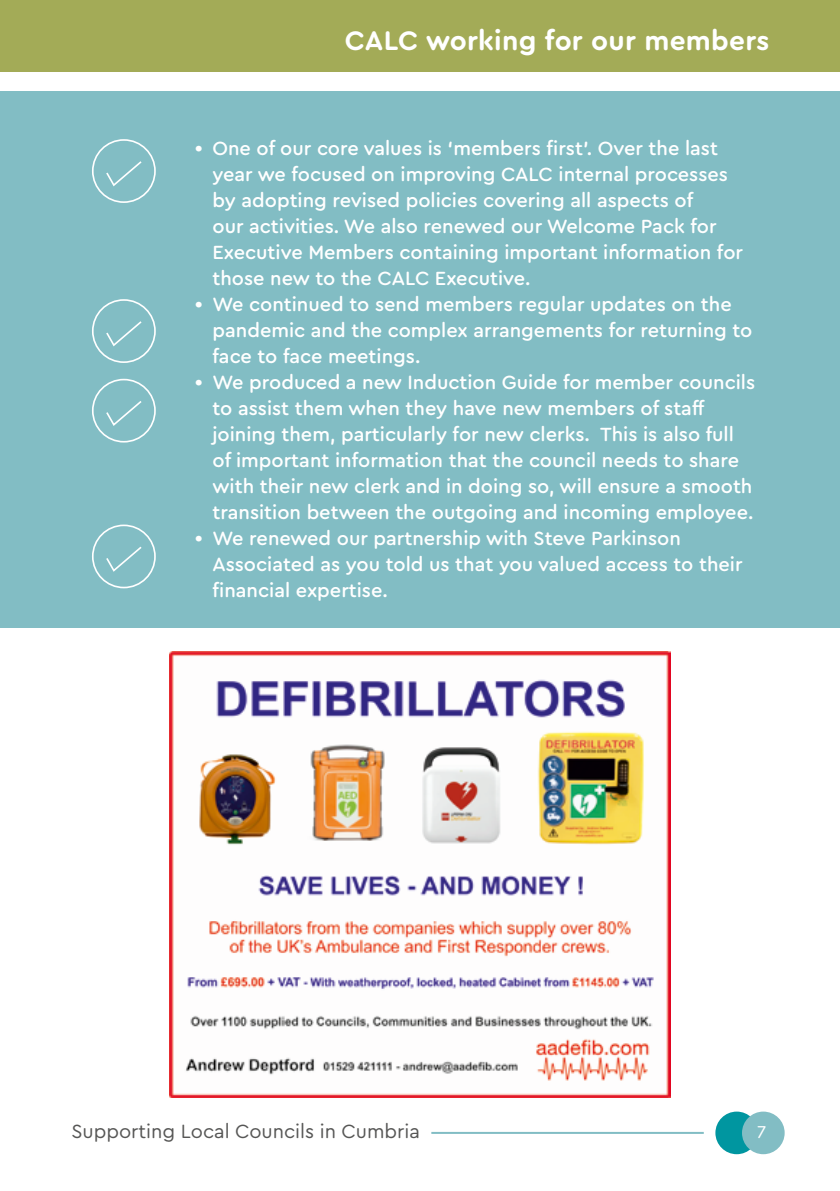
<style>
.page{position:relative;width:840px;height:1191px;background:#fff}
.page>*{position:absolute;margin:0;border:0;box-sizing:border-box;transform-origin:0 0}
.t1{font:700 28px "Cera Round Basic";letter-spacing:.01em;color:#fff}
.t2{font:500 20px/26px "Cera Round Basic";color:#fff}
.t3{font:20px "Cera Round Basic";color:#575756}
.t4{font:18px "Cera Round Basic";color:#fff}
</style>
<div class="page">
<div style="left:715px;top:1111px;width:42px;height:43px;background:#0096a0;border-radius:50%"></div>
<div style="left:741px;top:1111px;width:43px;height:43px;background:#82bdc4;border-radius:50%"></div>
<hr style="left:431px;top:1131px;width:272px;height:2px;background:#82bdc4">
<div style="left:0;top:0;width:839px;height:72px;background:#a3ab57"></div>
<div style="left:0;top:91px;width:839px;height:536px;background:#82bdc4"></div>
<svg style="left:106px;top:161px;width:36px;height:26px"></svg>
<div style="left:92px;top:139px;width:64px;height:64px;border:2px solid #fff;border-radius:50%"></div>
<svg style="left:106px;top:321px;width:36px;height:26px"></svg>
<div style="left:92px;top:299px;width:64px;height:64px;border:2px solid #fff;border-radius:50%"></div>
<svg style="left:106px;top:401px;width:36px;height:25px"></svg>
<div style="left:92px;top:379px;width:64px;height:63px;border:2px solid #fff;border-radius:50%"></div>
<svg style="left:106px;top:546px;width:36px;height:26px"></svg>
<div style="left:92px;top:524px;width:64px;height:64px;border:2px solid #fff;border-radius:50%"></div>
<img style="left:170px;top:651px;width:499px;height:447px">
<h1 class="t1" style="left:344px;top:23px;width:426px">CALC working for our members</h1>
<p class="t2" style="left:195px;top:134px;width:10px">•</p>
<p class="t2" style="left:195px;top:290px;width:10px">•</p>
<p class="t2" style="left:195px;top:368px;width:10px">•</p>
<p class="t2" style="left:195px;top:524px;width:10px">•</p>
<p class="t2" style="left:212px;top:135px;width:544px">One of our core values is ‘members first’. Over the last year we focused on improving CALC internal processes by adopting revised policies covering all aspects of<br>our activities. We also renewed our Welcome Pack for Executive Members containing important information for those new to the CALC Executive.<br>We continued to send members regular updates on the pandemic and the complex arrangements for returning to face to face meetings.<br>We produced a new Induction Guide for member councils to assist them when they have new members of staff joining them, particularly for new clerks. This is also full of important information that the council needs to share with their new clerk and in doing so, will ensure a smooth transition between the outgoing and incoming employee.<br>We renewed our partnership with Steve Parkinson Associated as you told us that you valued access to their financial expertise.</p>
<p class="t3" style="left:71px;top:1119px;width:350px">Supporting Local Councils in Cumbria</p>
<p class="t4" style="left:756px;top:1121px;width:11px">7</p>
</div>
